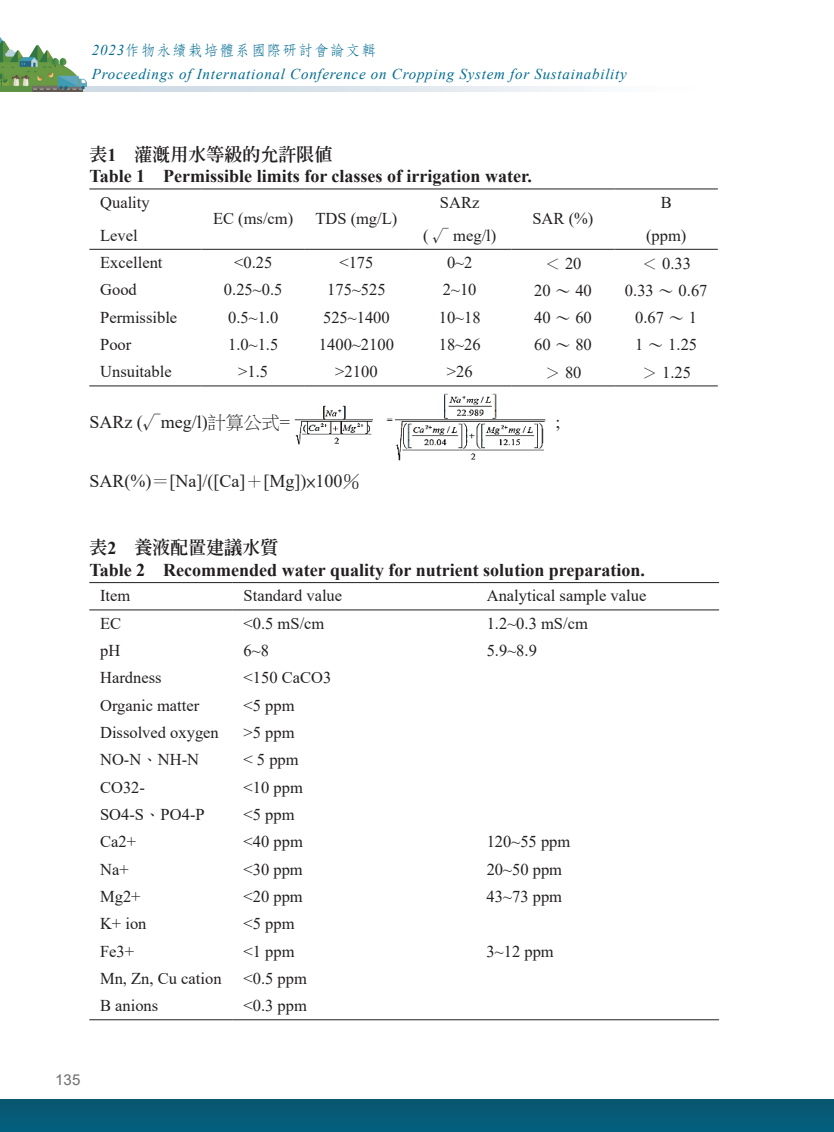
<style>
.page{position:relative;width:834px;height:1132px;background:#fff}
.page>*{position:absolute;margin:0;border:0;box-sizing:border-box;transform-origin:0 0}
.t1{font:700 18px "Times New Roman";color:#231f20}
.t2{font:18px "Times New Roman";color:#231f20}
.t3{font:18px "Inn Ming Extra";color:#231f20}
.t4{font:16.5px/33px "Times New Roman";color:#231f20;text-align:center}
.t5{font:italic 15px "Times New Roman";letter-spacing:.05em;color:#006b92}
.t6{font:500 15px "Nan Sung";letter-spacing:.05em;color:#006b92}
.t7{font:15px "Arial";color:#6c6d70}
.s1{font-family:"Times New Roman";font-weight:400;font-style:italic}
.s2{font-family:"Times New Roman";font-weight:700}
.s3{font-family:"P Ming Li U"}
</style>
<div class="page">
<img style="left:0;top:37px;width:86px;height:54px">
<div style="left:821px;top:1098px;width:12px;height:33px;background:#065a76"></div>
<div style="left:0;top:1098px;width:821px;height:33px;background:#065a76"></div>
<svg style="left:89px;top:583px;width:630px;height:28px"></svg>
<hr style="left:89px;top:582px;width:144px;height:1px;background:#231f20">
<hr style="left:233px;top:582px;width:243px;height:1px;background:#231f20">
<hr style="left:476px;top:582px;width:243px;height:1px;background:#231f20">
<hr style="left:89px;top:609px;width:144px;height:1px;background:#231f20">
<hr style="left:233px;top:609px;width:243px;height:1px;background:#231f20">
<hr style="left:476px;top:609px;width:243px;height:1px;background:#231f20">
<hr style="left:89px;top:1019px;width:144px;height:1px;background:#231f20">
<hr style="left:233px;top:1019px;width:243px;height:1px;background:#231f20">
<hr style="left:476px;top:1019px;width:243px;height:1px;background:#231f20">
<hr style="left:89px;top:188px;width:112px;height:1px;background:#231f20">
<hr style="left:201px;top:188px;width:104px;height:1px;background:#231f20">
<hr style="left:305px;top:188px;width:103px;height:1px;background:#231f20">
<hr style="left:408px;top:188px;width:103px;height:1px;background:#231f20">
<hr style="left:511px;top:188px;width:103px;height:1px;background:#231f20">
<hr style="left:614px;top:188px;width:103px;height:1px;background:#231f20">
<hr style="left:89px;top:249px;width:112px;height:1px;background:#231f20">
<hr style="left:201px;top:249px;width:104px;height:1px;background:#231f20">
<hr style="left:305px;top:249px;width:103px;height:1px;background:#231f20">
<hr style="left:408px;top:249px;width:103px;height:1px;background:#231f20">
<hr style="left:511px;top:249px;width:103px;height:1px;background:#231f20">
<hr style="left:614px;top:249px;width:103px;height:1px;background:#231f20">
<hr style="left:89px;top:385px;width:112px;height:1px;background:#231f20">
<hr style="left:201px;top:385px;width:104px;height:1px;background:#231f20">
<hr style="left:305px;top:385px;width:103px;height:1px;background:#231f20">
<hr style="left:408px;top:385px;width:103px;height:1px;background:#231f20">
<hr style="left:511px;top:385px;width:103px;height:1px;background:#231f20">
<hr style="left:614px;top:385px;width:103px;height:1px;background:#231f20">
<img style="left:294px;top:393px;width:252px;height:68px">
<p class="t6" style="left:92px;top:42px;width:286px"><span class="s1">2023</span>作物永續栽培體系國際研討會論文輯</p>
<p class="t5" style="left:92px;top:64px;width:536px">Proceedings of International Conference on Cropping System for Sustainability</p>
<p class="t3" style="left:89px;top:144px;width:245px">表<span class="s2">1</span>　灌溉用水等級的允許限值</p>
<p class="t1" style="left:89px;top:163px;width:444px">Table 1 Permissible limits for classes of irrigation water.</p>
<p class="t4" style="left:100px;top:185px;width:51px;text-align:left">Quality<br>Level</p>
<p class="t4" style="left:423px;top:185px;width:75px">SARz<br>( <span class="s3">√</span> meg/l)</p>
<p class="t4" style="left:213px;top:201px;width:82px">EC (ms/cm)</p>
<p class="t4" style="left:315px;top:201px;width:83px">TDS (mg/L)</p>
<p class="t4" style="left:532px;top:201px;width:62px">SAR (%)</p>
<p class="t4" style="left:646px;top:185px;width:42px">B (ppm)</p>
<p class="t4" style="left:100px;top:245px;width:64px">Excellent</p>
<p class="t4" style="left:234px;top:245px;width:40px">&lt;0.25</p>
<p class="t4" style="left:339px;top:245px;width:36px">&lt;175</p>
<p class="t4" style="left:447px;top:245px;width:27px">0~2</p>
<p class="t4" style="left:544px;top:246px;width:39px"><span class="s3">＜</span> 20</p>
<p class="t4" style="left:641px;top:246px;width:51px"><span class="s3">＜</span> 0.33</p>
<p class="t4" style="left:100px;top:272px;width:38px">Good</p>
<p class="t4" style="left:224px;top:272px;width:60px">0.25~0.5</p>
<p class="t4" style="left:327px;top:272px;width:60px">175~525</p>
<p class="t4" style="left:443px;top:272px;width:35px">2~10</p>
<p class="t4" style="left:534px;top:273px;width:59px">20 <span class="s3">～</span> 40</p>
<p class="t4" style="left:624px;top:273px;width:84px">0.33 <span class="s3">～</span> 0.67</p>
<p class="t4" style="left:100px;top:300px;width:79px">Permissible</p>
<p class="t4" style="left:228px;top:300px;width:52px">0.5~1.0</p>
<p class="t4" style="left:323px;top:300px;width:68px">525~1400</p>
<p class="t4" style="left:438px;top:300px;width:43px">10~18</p>
<p class="t4" style="left:534px;top:300px;width:59px">40 <span class="s3">～</span> 60</p>
<p class="t4" style="left:635px;top:300px;width:63px">0.67 <span class="s3">～</span> 1</p>
<p class="t4" style="left:100px;top:327px;width:33px">Poor</p>
<p class="t4" style="left:228px;top:327px;width:52px">1.0~1.5</p>
<p class="t4" style="left:319px;top:327px;width:76px">1400~2100</p>
<p class="t4" style="left:438px;top:327px;width:43px">18~26</p>
<p class="t4" style="left:534px;top:328px;width:59px">60 <span class="s3">～</span> 80</p>
<p class="t4" style="left:635px;top:328px;width:63px">1 <span class="s3">～</span> 1.25</p>
<p class="t4" style="left:100px;top:354px;width:73px">Unsuitable</p>
<p class="t4" style="left:238px;top:354px;width:31px">&gt;1.5</p>
<p class="t4" style="left:335px;top:354px;width:44px">&gt;2100</p>
<p class="t4" style="left:446px;top:354px;width:27px">&gt;26</p>
<p class="t4" style="left:544px;top:355px;width:39px"><span class="s3">＞</span> 80</p>
<p class="t4" style="left:641px;top:355px;width:51px"><span class="s3">＞</span> 1.25</p>
<p class="t2" style="left:89px;top:409px;width:202px">SARz (<span class="s3">√</span>meg/l)<span class="s3">計算公式</span>=</p>
<p class="t2" style="left:555px;top:409px;width:7px">;</p>
<p class="t2" style="left:89px;top:468px;width:272px">SAR(%)<span class="s3">＝</span>[Na]/([Ca]<span class="s3">＋</span>[Mg])<span class="s3">×</span>100<span class="s3">％</span></p>
<p class="t3" style="left:89px;top:538px;width:191px">表<span class="s2">2</span>　養液配置建議水質</p>
<p class="t1" style="left:89px;top:556px;width:557px">Table 2 Recommended water quality for nutrient solution preparation.</p>
<p class="t4" style="left:100px;top:578px;width:32px">Item</p>
<p class="t4" style="left:243px;top:578px;width:100px">Standard value</p>
<p class="t4" style="left:486px;top:578px;width:161px">Analytical sample value</p>
<p class="t4" style="left:100px;top:605px;width:23px">EC</p>
<p class="t4" style="left:243px;top:605px;width:82px">&lt;0.5 mS/cm</p>
<p class="t4" style="left:486px;top:605px;width:103px">1.2~0.3 mS/cm</p>
<p class="t4" style="left:100px;top:633px;width:22px">pH</p>
<p class="t4" style="left:243px;top:633px;width:27px">6~8</p>
<p class="t4" style="left:486px;top:633px;width:52px">5.9~8.9</p>
<p class="t4" style="left:100px;top:660px;width:63px">Hardness</p>
<p class="t4" style="left:243px;top:660px;width:89px">&lt;150 CaCO3</p>
<p class="t4" style="left:100px;top:687px;width:101px">Organic matter</p>
<p class="t4" style="left:243px;top:687px;width:53px">&lt;5 ppm</p>
<p class="t4" style="left:100px;top:715px;width:120px">Dissolved oxygen</p>
<p class="t4" style="left:243px;top:715px;width:53px">&gt;5 ppm</p>
<p class="t4" style="left:100px;top:742px;width:100px">NO-N<span class="s3">、</span>NH-N</p>
<p class="t4" style="left:243px;top:742px;width:57px">&lt; 5 ppm</p>
<p class="t4" style="left:100px;top:769px;width:46px">CO32-</p>
<p class="t4" style="left:243px;top:769px;width:61px">&lt;10 ppm</p>
<p class="t4" style="left:100px;top:797px;width:106px">SO4-S<span class="s3">、</span>PO4-P</p>
<p class="t4" style="left:243px;top:797px;width:53px">&lt;5 ppm</p>
<p class="t4" style="left:100px;top:824px;width:37px">Ca2+</p>
<p class="t4" style="left:243px;top:824px;width:61px">&lt;40 ppm</p>
<p class="t4" style="left:486px;top:824px;width:85px">120~55 ppm</p>
<p class="t4" style="left:100px;top:851px;width:30px">Na+</p>
<p class="t4" style="left:243px;top:851px;width:61px">&lt;30 ppm</p>
<p class="t4" style="left:486px;top:851px;width:77px">20~50 ppm</p>
<p class="t4" style="left:100px;top:879px;width:42px">Mg2+</p>
<p class="t4" style="left:243px;top:879px;width:61px">&lt;20 ppm</p>
<p class="t4" style="left:486px;top:879px;width:77px">43~73 ppm</p>
<p class="t4" style="left:100px;top:906px;width:48px">K+ ion</p>
<p class="t4" style="left:243px;top:906px;width:53px">&lt;5 ppm</p>
<p class="t4" style="left:100px;top:933px;width:36px">Fe3+</p>
<p class="t4" style="left:243px;top:933px;width:53px">&lt;1 ppm</p>
<p class="t4" style="left:486px;top:933px;width:69px">3~12 ppm</p>
<p class="t4" style="left:100px;top:960px;width:123px">Mn, Zn, Cu cation</p>
<p class="t4" style="left:243px;top:960px;width:65px">&lt;0.5 ppm</p>
<p class="t4" style="left:100px;top:988px;width:60px">B anions</p>
<p class="t4" style="left:243px;top:988px;width:65px">&lt;0.3 ppm</p>
<p class="t7" style="left:55px;top:1068px;width:27px">135</p>
</div>
